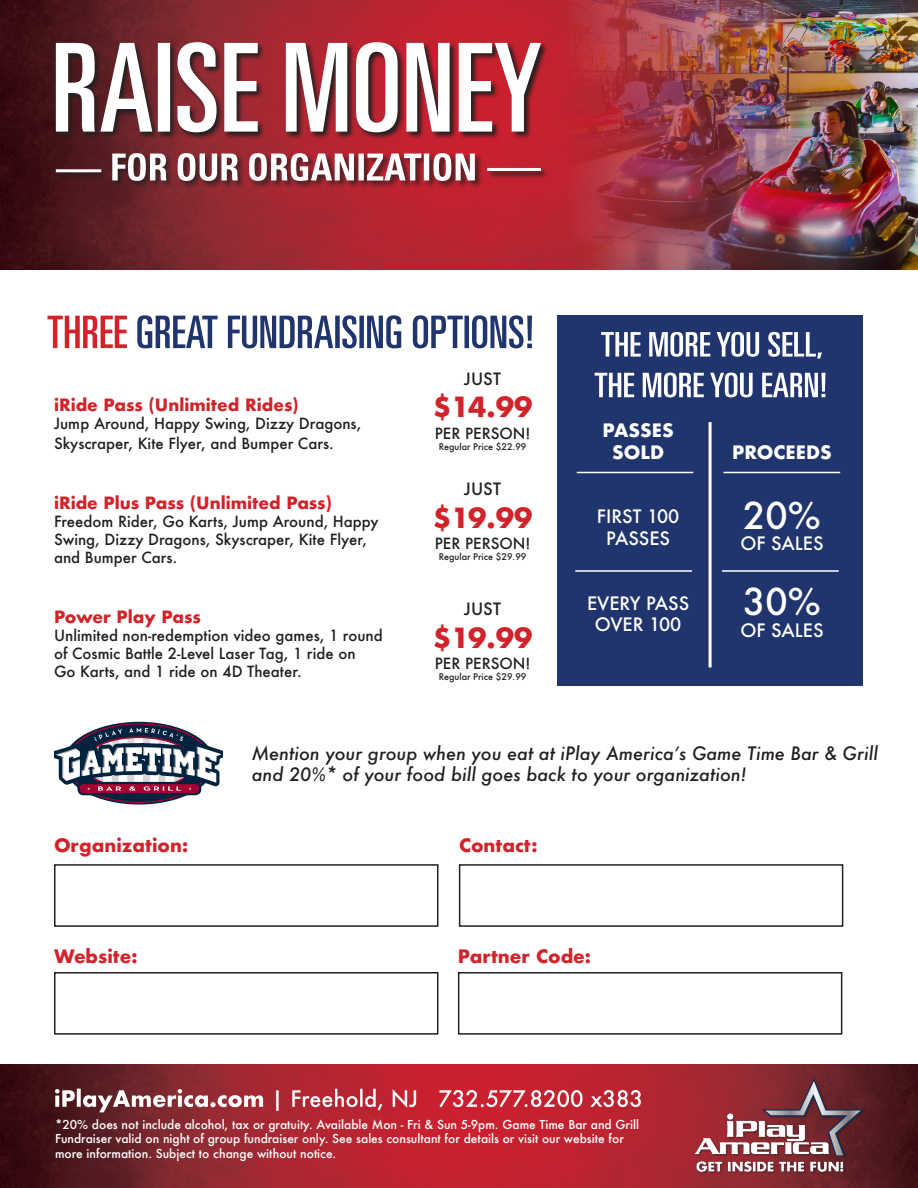
<style>
.page{position:relative;width:918px;height:1188px;background:#fff}
.page>*{position:absolute;margin:0;border:0;box-sizing:border-box;transform-origin:0 0}
.t1{font:500 36px "Futura";color:#fff}
.t2{font:700 27px "Futura";letter-spacing:-.03em;color:#d2232a}
.t3{font:italic 500 18px/21.6px "Futura";color:#231f20}
.t4{font:500 18px "Futura";color:#fff}
.t5{font:700 18px "Futura";color:#d2232a}
.t6{font:700 18px "Futura";color:#fff}
.t7{font:700 16.5px "Futura";color:#d2232a}
.t8{font:500 16.5px "Futura";color:#231f20}
.t9{font:500 15px/18px "Futura";color:#231f20}
.t10{font:500 12px/14.4px "Futura";color:#fff}
.t11{font:500 9px "Futura";color:#231f20}
</style>
<div class="page">
<img style="left:0;top:0;width:567px;height:270px">
<img style="left:0;top:1065px;width:918px;height:123px">
<svg style="left:137px;top:315px;width:395px;height:33px"></svg>
<svg style="left:48px;top:316px;width:79px;height:32px"></svg>
<div style="left:557px;top:315px;width:306px;height:370px;background:#20346e"></div>
<svg style="left:595px;top:373px;width:230px;height:24px"></svg>
<svg style="left:601px;top:332px;width:221px;height:27px"></svg>
<hr style="left:709px;top:422px;width:3px;height:245px;background:#fff">
<hr style="left:577px;top:472px;width:116px;height:1px;background:#fff">
<hr style="left:724px;top:472px;width:116px;height:1px;background:#fff">
<hr style="left:575px;top:570px;width:117px;height:2px;background:#fff">
<hr style="left:722px;top:570px;width:117px;height:2px;background:#fff">
<svg style="left:63px;top:722px;width:152px;height:83px"></svg>
<svg style="left:67px;top:724px;width:144px;height:78px"></svg>
<div style="left:77px;top:782px;width:124px;height:13px;border:2px solid #002340;border-radius:5px"></div>
<svg style="left:54px;top:726px;width:169px;height:66px"></svg>
<div style="left:54px;top:864px;width:384px;height:63px;border:2px solid #231f20"></div>
<div style="left:459px;top:864px;width:384px;height:63px;border:2px solid #231f20"></div>
<div style="left:54px;top:972px;width:384px;height:63px;border:2px solid #231f20"></div>
<div style="left:458px;top:972px;width:384px;height:63px;border:2px solid #231f20"></div>
<svg style="left:55px;top:1089px;width:586px;height:23px"></svg>
<img style="left:696px;top:1078px;width:169px;height:97px">
<svg style="left:55px;top:41px;width:494px;height:139px;background:#94212b"></svg>
<svg style="left:56px;top:42px;width:485px;height:90px"></svg>
<hr style="left:487px;top:168px;width:54px;height:3px;background:#fff">
<hr style="left:56px;top:169px;width:45px;height:3px;background:#fff">
<div style="left:112px;top:152px;width:372px;height:38px;background:#231f20;opacity:.75"></div>
<svg style="left:112px;top:153px;width:363px;height:28px"></svg>
<img style="left:567px;top:0;width:351px;height:270px">
<p class="t7" style="left:54px;top:393px;width:246px">iRide Pass (Unlimited Rides)</p>
<p class="t9" style="left:54px;top:413px;width:309px;line-height:19.8px">Jump Around, Happy Swing, Dizzy Dragons,<br>Skyscraper, Kite Flyer, and Bumper Cars.</p>
<p class="t7" style="left:54px;top:491px;width:280px">iRide Plus Pass (Unlimited Pass)</p>
<p class="t9" style="left:54px;top:512px;width:326px">Freedom Rider, Go Karts, Jump Around, Happy<br>Swing, Dizzy Dragons, Skyscraper, Kite Flyer, and Bumper Cars.</p>
<p class="t7" style="left:54px;top:605px;width:148px">Power Play Pass</p>
<p class="t9" style="left:54px;top:626px;width:330px">Unlimited non-redemption video games, 1 round of Cosmic Battle 2-Level Laser Tag, 1 ride on<br>Go Karts, and 1 ride on 4D Theater.</p>
<p class="t8" style="left:464px;top:367px;width:38px">JUST</p>
<p class="t2" style="left:433px;top:387px;width:101px">$14.99</p>
<p class="t9" style="left:435px;top:424px;width:97px">PER PERSON!</p>
<p class="t11" style="left:439px;top:440px;width:89px">Regular Price $22.99</p>
<p class="t8" style="left:464px;top:478px;width:38px">JUST</p>
<p class="t2" style="left:433px;top:498px;width:101px">$19.99</p>
<p class="t9" style="left:435px;top:535px;width:97px">PER PERSON!</p>
<p class="t11" style="left:439px;top:551px;width:89px">Regular Price $29.99</p>
<p class="t8" style="left:464px;top:598px;width:38px">JUST</p>
<p class="t2" style="left:433px;top:618px;width:101px">$19.99</p>
<p class="t9" style="left:435px;top:654px;width:97px">PER PERSON!</p>
<p class="t11" style="left:439px;top:670px;width:89px">Regular Price $29.99</p>
<p class="t6" style="left:603px;top:417px;width:73px">PASSES</p>
<p class="t6" style="left:612px;top:439px;width:54px">SOLD</p>
<p class="t4" style="left:597px;top:504px;width:84px">FIRST 100</p>
<p class="t4" style="left:606px;top:526px;width:65px">PASSES</p>
<p class="t4" style="left:587px;top:591px;width:104px">EVERY PASS</p>
<p class="t4" style="left:595px;top:612px;width:88px">OVER 100</p>
<p class="t6" style="left:732px;top:439px;width:101px">PROCEEDS</p>
<p class="t1" style="left:743px;top:491px;width:79px">20%</p>
<p class="t4" style="left:740px;top:531px;width:85px">OF SALES</p>
<p class="t1" style="left:743px;top:577px;width:79px">30%</p>
<p class="t4" style="left:740px;top:618px;width:85px">OF SALES</p>
<p class="t3" style="left:252px;top:742px;width:628px">Mention your group when you eat at iPlay America’s Game Time Bar &amp; Grill and 20%* of your food bill goes back to your organization!</p>
<p class="t5" style="left:54px;top:833px;width:136px">Organization:</p>
<p class="t5" style="left:459px;top:833px;width:80px">Contact:</p>
<p class="t5" style="left:54px;top:943px;width:85px">Website:</p>
<p class="t5" style="left:458px;top:943px;width:135px">Partner Code:</p>
<p class="t10" style="left:55px;top:1117px;width:586px">*20% does not include alcohol, tax or gratuity. Available Mon - Fri &amp; Sun 5-9pm. Game Time Bar and Grill<br>Fundraiser valid on night of group fundraiser only. See sales consultant for details or visit our website for more information. Subject to change without notice.</p>
</div>
